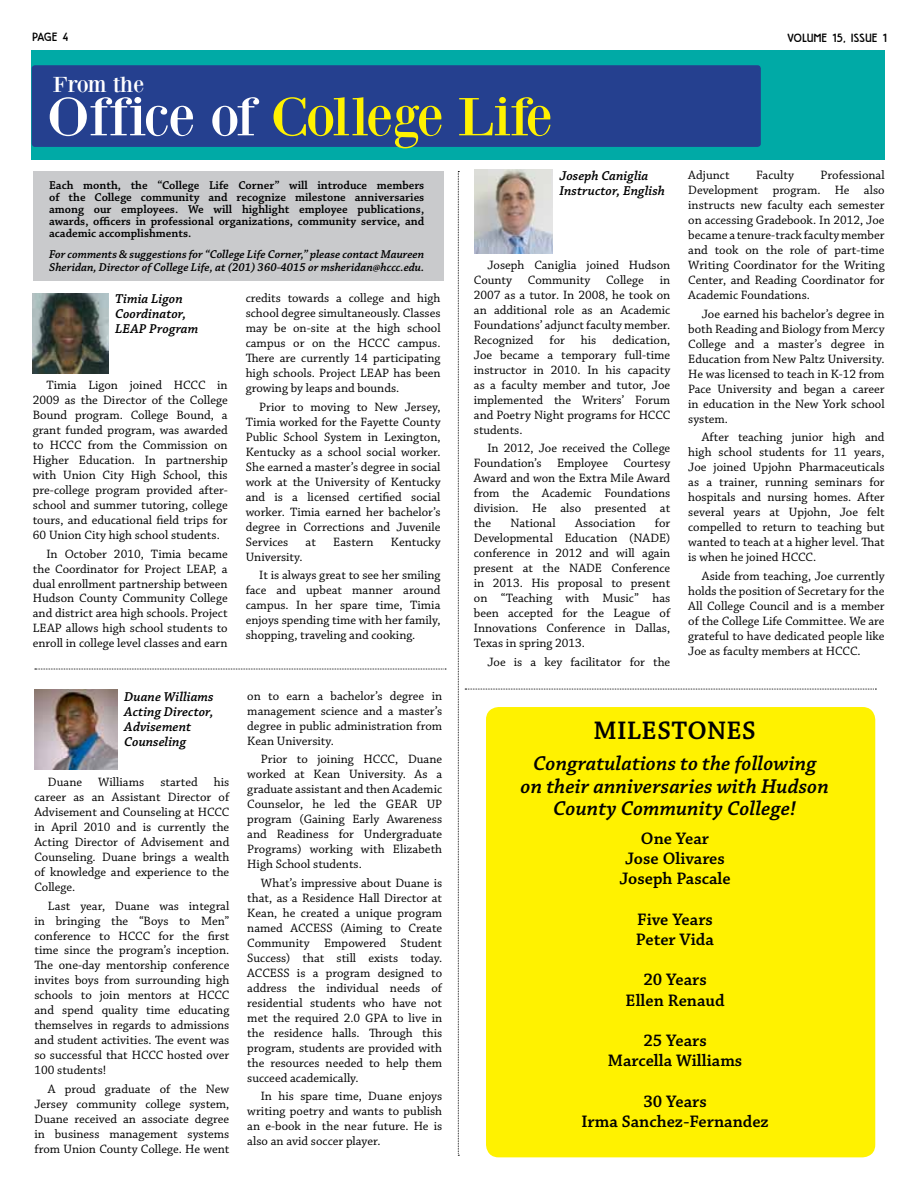
<style>
.page{position:relative;width:918px;height:1188px;background:#fff}
.page>*{position:absolute;margin:0;border:0;box-sizing:border-box;transform-origin:0 0}
.t1{font:55.8px "Bodoni XT";letter-spacing:-.025em;color:#fff200;scale:1.07 1}
.t2{font:600 26.85px "Chaparral Pro";color:#000}
.t3{font:22.65px "Bodoni XT";letter-spacing:-.04em;color:#fff;scale:1.07 1}
.t4{font:21px/22.5px "Chaparral Pro Semibold It Capt";color:#000;text-align:center}
.t5{font:600 17.55px/20.2px "Chaparral Pro";color:#000;text-align:center}
.t6{font:13.5px/15px "Chaparral Pro Semibold It Capt";color:#000}
.t7{font:12.75px/15px "Chaparral Pro";color:#000;text-align:justify}
.t8{font:600 12px/12px "Chaparral Pro";color:#000;text-align:justify}
.t9{font:italic 600 12px/13.5px "Chaparral Pro";color:#000}
.t10{font:12px "DK High Tea";letter-spacing:.04em;color:#000}
.s1{color:#fff}
</style>
<div class="page">
<div style="left:32px;top:50px;width:853px;height:110px;background:#00aaa6"></div>
<div style="left:32px;top:65px;width:729px;height:82px;background:#25408f;border-radius:3px"></div>
<svg style="left:458px;top:171px;width:1px;height:985px"></svg>
<svg style="left:465px;top:689px;width:411px;height:1px"></svg>
<svg style="left:35px;top:669px;width:411px;height:1px"></svg>
<div style="left:486px;top:707px;width:389px;height:450px;background:#fff200;border-radius:13px"></div>
<div style="left:33px;top:171px;width:411px;height:110px;background:#c9cacc"></div>
<img style="left:474px;top:170px;width:79px;height:83px">
<img style="left:35px;top:689px;width:82px;height:81px">
<img style="left:33px;top:293px;width:75px;height:80px">
<p class="t10" style="left:32px;top:30px;width:37px">PAGE 4</p>
<p class="t10" style="left:787px;top:31px;width:101px">VOLUME 15, ISSUE 1</p>
<h3 class="t3" style="left:53px;top:71px;width:87px">From the</h3>
<h1 class="t1" style="left:47px;top:83px;width:474px"><span class="s1">Office of</span> College Life</h1>
<p class="t8" style="left:49px;top:179px;width:377px">Each month, the “College Life Corner” will introduce members of the College community and recognize milestone anniversaries among our employees. We will highlight employee publications, awards, officers in professional organizations, community service, and academic accomplishments.</p>
<p class="t9" style="left:49px;top:247px;width:377px">For comments &amp; suggestions for “College Life Corner,” please contact Maureen<br>Sheridan, Director of College Life, at (201) 360-4015 or msheridan@hccc.edu.</p>
<p class="t6" style="left:115px;top:292px;width:85px">Timia Ligon<br>Coordinator,<br>LEAP Program</p>
<p class="t7" style="left:33px;top:378px;width:196px;text-indent:14px">Timia Ligon joined HCCC in 2009 as the Director of the College Bound program. College Bound, a grant funded program, was awarded to HCCC from the Commission on Higher Education. In partnership with Union City High School, this pre-college program provided after&shy;school and summer tutoring, college tours, and educational field trips for 60 Union City high school students.</p>
<p class="t7" style="left:33px;top:546px;width:196px;text-indent:14px">In October 2010, Timia became the Coordinator for Project LEAP, a dual enrollment partnership between Hudson County Community College and district area high schools. Project LEAP allows high school students to enroll in college level classes and earn</p>
<p class="t7" style="left:246px;top:291px;width:196px">credits towards a college and high school degree simultaneously. Classes may be on-site at the high school campus or on the HCCC campus.<br>There are currently 14 participating high schools. Project LEAP has been growing by leaps and bounds.</p>
<p class="t7" style="left:246px;top:400px;width:196px;text-indent:14px">Prior to moving to New Jersey, Timia worked for the Fayette County Public School System in Lexington, Kentucky as a school social worker.<br>She earned a master’s degree in social work at the University of Kentucky and is a licensed certified social worker. Timia earned her bachelor’s degree in Corrections and Juvenile Services</p>
<p class="t7" style="left:306px;top:535px;width:12px">at</p>
<p class="t7" style="left:333px;top:535px;width:42px">Eastern</p>
<p class="t7" style="left:391px;top:535px;width:51px">Kentucky</p>
<p class="t7" style="left:259px;top:548px;width:183px;line-height:18.5px;text-indent:-14px">University.<br>It is always great to see her smiling</p>
<p class="t7" style="left:246px;top:583px;width:196px">face and upbeat manner around campus. In her spare time, Timia enjoys spending time with her family, shopping, traveling and cooking.</p>
<p class="t6" style="left:560px;top:169px;width:107px">Joseph Caniglia<br>Instructor, English</p>
<p class="t7" style="left:474px;top:258px;width:198px;text-indent:14px">Joseph Caniglia joined Hudson County Community College in 2007 as a tutor. In 2008, he took on an additional role as an Academic Foundations’ adjunct faculty member.<br>Recognized</p>
<p class="t7" style="left:474px;top:333px;width:198px;text-indent:138px">dedication, Joe became a temporary full-time instructor in 2010. In his capacity as a faculty member and tutor, Joe implemented the Writers’ Forum and Poetry Night programs for HCCC students.</p>
<p class="t7" style="left:474px;top:441px;width:198px;text-indent:14px">In 2012, Joe received the College Foundation’s Employee Courtesy Award and won the Extra Mile Award from the Academic Foundations division. He also presented at the</p>
<p class="t7" style="left:550px;top:333px;width:17px">for</p>
<p class="t7" style="left:581px;top:333px;width:17px">his</p>
<p class="t7" style="left:510px;top:516px;width:47px">National</p>
<p class="t7" style="left:575px;top:516px;width:62px">Association</p>
<p class="t7" style="left:474px;top:516px;width:198px;text-indent:181px">for Developmental Education (NADE) conference in 2012 and will again present at the NADE Conference in 2013. His proposal to present on “Teaching with Music” has been accepted for the League of Innovations Conference in Dallas, Texas in spring 2013.</p>
<p class="t7" style="left:487px;top:655px;width:184px">Joe is a key facilitator for the</p>
<p class="t7" style="left:688px;top:168px;width:43px">Adjunct</p>
<p class="t7" style="left:756px;top:168px;width:39px">Faculty</p>
<p class="t7" style="left:688px;top:168px;width:198px;text-indent:132px">Professional Development program. He also instructs new faculty each semester on accessing Gradebook. In 2012, Joe became a tenure-track faculty member and took on the role of part-time Writing Coordinator for the Writing Center, and Reading Coordinator for Academic Foundations.</p>
<p class="t7" style="left:688px;top:307px;width:198px;text-indent:14px">Joe earned his bachelor’s degree in both Reading and Biology from Mercy College and a master’s degree in Education from New Paltz University.<br>He was licensed to teach in K-12 from Pace University and began a career in education in the New York school system.</p>
<p class="t7" style="left:688px;top:430px;width:198px;text-indent:14px">After teaching junior high and high school students for 11 years, Joe joined Upjohn Pharmaceuticals as a trainer, running seminars for hospitals and nursing homes. After several years at Upjohn, Joe felt compelled to return to teaching but wanted to teach at a higher level. That is when he joined HCCC.</p>
<p class="t7" style="left:688px;top:569px;width:198px;text-indent:14px">Aside from teaching, Joe currently holds the position of Secretary for the All College Council and is a member of the College Life Committee. We are grateful to have dedicated people like Joe as faculty members at HCCC.</p>
<p class="t6" style="left:124px;top:689px;width:91px">Duane Williams<br>Acting Director,<br>Advisement<br>Counseling</p>
<p class="t7" style="left:34px;top:775px;width:196px;text-indent:179px">his career as an Assistant Director of Advisement and Counseling at HCCC in April 2010 and is currently the Acting Director of Advisement and Counseling. Duane brings a wealth of knowledge and experience to the College.</p>
<p class="t7" style="left:34px;top:898px;width:196px;text-indent:14px">Last year, Duane was integral in bringing the “Boys to Men” conference to HCCC for the first time since the program’s inception.<br>The one-day mentorship conference invites boys from surrounding high schools to join mentors at HCCC and spend quality time educating themselves in regards to admissions and student activities. The event was so successful that HCCC hosted over 100 students!</p>
<p class="t7" style="left:34px;top:1082px;width:196px;text-indent:14px">A proud graduate of the New Jersey community college system, Duane received an associate degree in business management systems from Union County College. He went</p>
<p class="t7" style="left:48px;top:775px;width:36px">Duane</p>
<p class="t7" style="left:98px;top:775px;width:47px">Williams</p>
<p class="t7" style="left:160px;top:775px;width:39px">started</p>
<p class="t7" style="left:247px;top:689px;width:196px">on to earn a bachelor’s degree in management science and a master’s degree in public administration from Kean University.</p>
<p class="t7" style="left:247px;top:752px;width:196px;text-indent:14px">Prior to joining HCCC, Duane worked at Kean University. As a graduate assistant and then Academic Counselor, he led the GEAR UP program (Gaining Early Awareness and Readiness for Undergraduate Programs) working with Elizabeth High School students.</p>
<p class="t7" style="left:247px;top:876px;width:196px;text-indent:14px">What’s impressive about Duane is that, as a Residence Hall Director at Kean, he created a unique program named ACCESS (Aiming to Create Community Empowered Student Success) that still exists today.<br>ACCESS is a program designed to address the individual needs of residential students who have not met the required 2.0 GPA to live in the residence halls. Through this program, students are provided with the resources needed to help them succeed academically.</p>
<p class="t7" style="left:247px;top:1089px;width:196px;text-indent:14px">In his spare time, Duane enjoys writing poetry and wants to publish an e-book in the near future. He is also an avid soccer player.</p>
<h2 class="t2" style="left:594px;top:715px;width:82px">MILESTON</h2>
<h2 class="t2" style="left:726px;top:715px;width:29px">ES</h2>
<h3 class="t4" style="left:521px;top:753px;width:310px">Congratulations to the following on their anniversaries with Hudson<br>County Community College!</h3>
<h3 class="t5" style="left:619px;top:828px;width:113px">One Year<br>Jose Olivares<br>Joseph Pascale</h3>
<h3 class="t5" style="left:636px;top:909px;width:80px;text-align:left">Five Years<br>Peter Vida</h3>
<h3 class="t5" style="left:626px;top:970px;width:101px">20 Years<br>Ellen Renaud</h3>
<h3 class="t5" style="left:608px;top:1031px;width:136px">25 Years<br>Marcella Williams</h3>
<h3 class="t5" style="left:581px;top:1092px;width:189px">30 Years<br>Irma Sanchez-Fernandez</h3>
</div>
